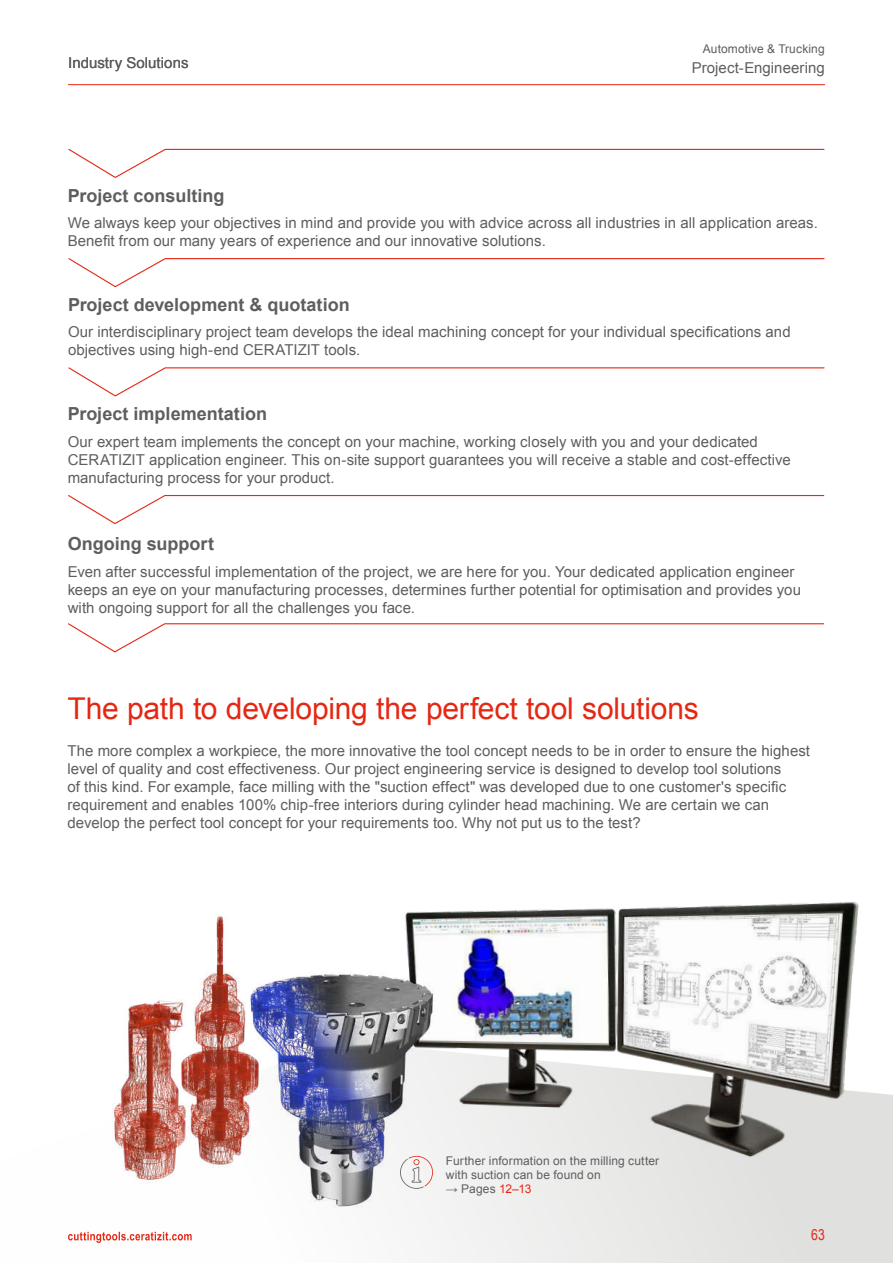
<style>
.page{position:relative;width:893px;height:1263px;background:#fff}
.page>*{position:absolute;margin:0;border:0;box-sizing:border-box;transform-origin:0 0}
.t1{font:30px "Arial";letter-spacing:-.005em;color:#e52713}
.t2{font:700 18px "Arial";color:#5f5e5e}
.t3{font:15px/18px "Arial";letter-spacing:.005em;color:#5f5e5e}
.t4{font:15px "Arial Narrow";color:#e52713}
.t5{font:12px/14.2px "Arial";letter-spacing:.01em;color:#5f5e5e}
.s1{color:#e52713}
</style>
<div class="page">
<hr style="left:68px;top:84px;width:757px;height:1px;background:#e52713">
<svg style="left:68px;top:1093px;width:825px;height:170px"></svg>
<img style="left:216px;top:915px;width:8px;height:33px">
<img style="left:96px;top:1000px;width:104px;height:199px">
<img style="left:405px;top:901px;width:468px;height:267px">
<img style="left:200px;top:948px;width:285px;height:285px">
<svg style="left:400px;top:1156px;width:33px;height:33px"></svg>
<svg style="left:68px;top:258px;width:757px;height:30px"></svg>
<svg style="left:68px;top:367px;width:757px;height:30px"></svg>
<svg style="left:68px;top:495px;width:757px;height:29px"></svg>
<svg style="left:68px;top:623px;width:756px;height:30px"></svg>
<svg style="left:68px;top:148px;width:757px;height:30px"></svg>
<p class="t3" style="left:68px;top:54px;width:122px">Industry Solutions</p>
<p class="t5" style="left:703px;top:42px;width:123px">Automotive &amp; Trucking</p>
<p class="t3" style="left:692px;top:58px;width:134px">Project-Engineering</p>
<p class="t2" style="left:68px;top:184px;width:158px">Project consulting</p>
<p class="t3" style="left:68px;top:214px;width:752px">We always keep your objectives in mind and provide you with advice across all industries in all application areas.<br>Benefit from our many years of experience and our innovative solutions.</p>
<p class="t2" style="left:68px;top:293px;width:283px">Project development &amp; quotation</p>
<p class="t3" style="left:68px;top:323px;width:724px">Our interdisciplinary project team develops the ideal machining concept for your individual specifications and objectives using high-end CERATIZIT tools.</p>
<p class="t2" style="left:68px;top:402px;width:201px">Project implementation</p>
<p class="t3" style="left:68px;top:433px;width:724px">Our expert team implements the concept on your machine, working closely with you and your dedicated<br>CERATIZIT application engineer. This on-site support guarantees you will receive a stable and cost-effective manufacturing process for your product.</p>
<p class="t2" style="left:68px;top:532px;width:148px">Ongoing support</p>
<p class="t3" style="left:68px;top:562px;width:735px">Even after successful implementation of the project, we are here for you. Your dedicated application engineer keeps an eye on your manufacturing processes, determines further potential for optimisation and provides you with ongoing support for all the challenges you face.</p>
<h1 class="t1" style="left:68px;top:689px;width:633px">The path to developing the perfect tool solutions</h1>
<p class="t3" style="left:68px;top:742px;width:744px">The more complex a workpiece, the more innovative the tool concept needs to be in order to ensure the highest level of quality and cost effectiveness. Our project engineering service is designed to develop tool solutions<br>of this kind. For example, face milling with the "suction effect" was developed due to one customer's specific requirement and enables 100% chip-free interiors during cylinder head machining. We are certain we can develop the perfect tool concept for your requirements too. Why not put us to the test?</p>
<p class="t5" style="left:446px;top:1153px;width:215px">Further information on the milling cutter with suction can be found on</p>
<p class="t5" style="left:446px;top:1182px;width:87px">→ Pages <span class="s1">12–13</span></p>
<p class="t4" style="left:811px;top:1224px;width:15px">63</p>
</div>
